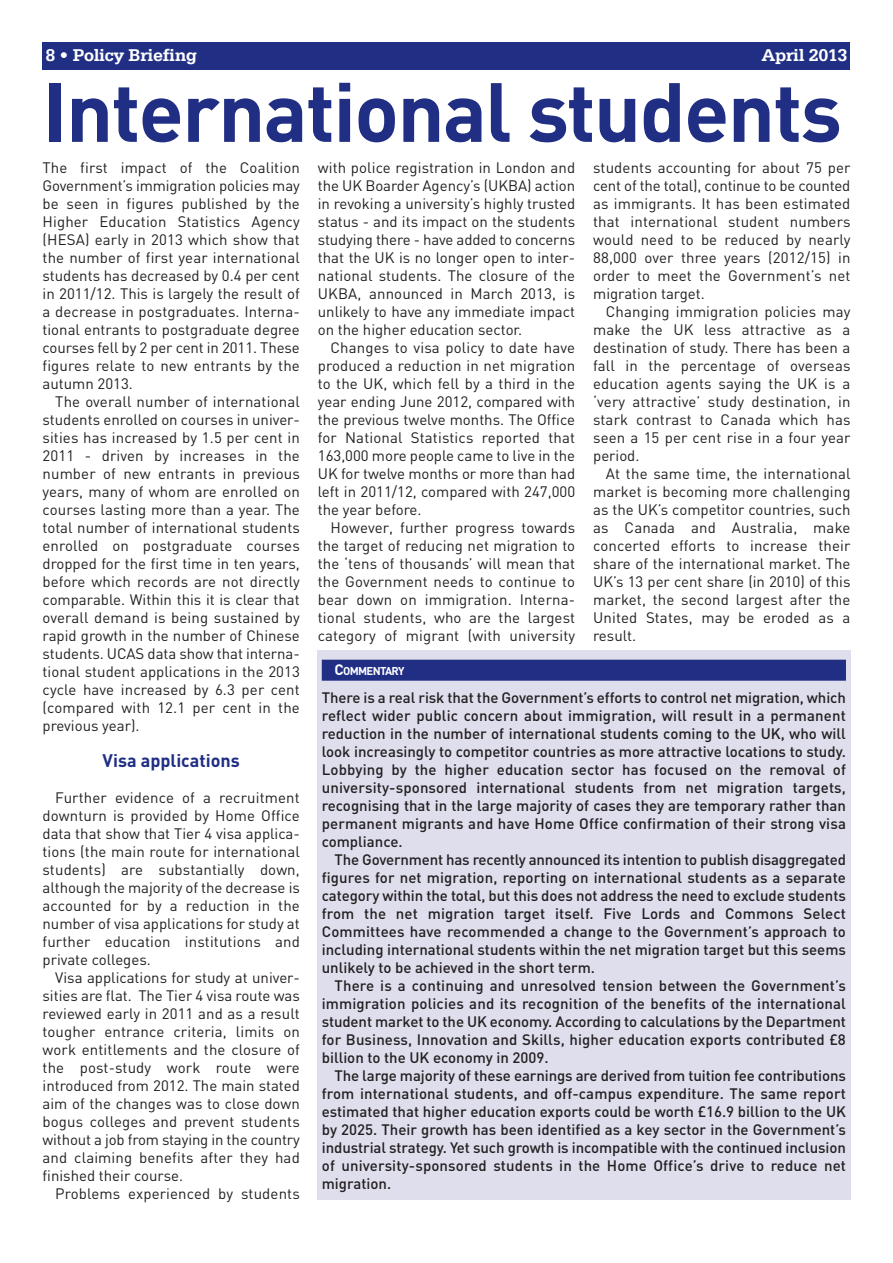
<style>
.page{position:relative;width:893px;height:1263px;background:#fff}
.page>*{position:absolute;margin:0;border:0;box-sizing:border-box;transform-origin:0 0}
.t1{font:700 82.5px "DIN";letter-spacing:-.02em;color:#202e84}
.t2{font:700 18px "Serifa";letter-spacing:-.025em;color:#fff}
.t3{font:700 18px "DIN";color:#202e84}
.t4{font:15px/18px "DIN";letter-spacing:.01em;color:#231f20;text-align:justify}
.t5{font:500 15px/18px "DIN";color:#231f20;text-align:justify}
.t6{font:700 11.25px "DIN";letter-spacing:-.06em;color:#fff}
.s1{font-size:15px}
</style>
<div class="page">
<div style="left:43px;top:43px;width:807px;height:27px;background:#202e84"></div>
<div style="left:317px;top:651px;width:533px;height:549px;background:#dedeed"></div>
<div style="left:322px;top:660px;width:524px;height:21px;background:#202e84"></div>
<p class="t2" style="left:46px;top:49px;width:153px">8 • Policy Briefing</p>
<p class="t2" style="left:762px;top:49px;width:87px">April 2013</p>
<h1 class="t1" style="left:43px;top:65px;width:801px">International students</h1>
<p class="t4" style="left:43px;top:159px;width:259px">The first impact of the Coalition Government’s immigration policies may be seen in figures published by the Higher Education Statistics Agency (HESA) early in 2013 which show that the number of first year international students has decreased by 0.4 per cent in 2011/12. This is largely the result of a decrease in postgraduates. Interna&shy;tional entrants to postgraduate degree courses fell by 2 per cent in 2011. These figures relate to new entrants by the autumn 2013.</p>
<p class="t4" style="left:43px;top:393px;width:259px;text-indent:13px">The overall number of international students enrolled on courses in univer&shy;sities has increased by 1.5 per cent in 2011 - driven by increases in the number of new entrants in previous years, many of whom are enrolled on courses lasting more than a year. The total number of international students enrolled on postgraduate courses dropped for the first time in ten years, before which records are not directly comparable. Within this it is clear that overall demand is being sustained by rapid growth in the number of Chinese students. UCAS data show that interna&shy;tional student applications in the 2013 cycle have increased by 6.3 per cent (compared with 12.1 per cent in the previous year).</p>
<p class="t3" style="left:103px;top:750px;width:139px">Visa applications</p>
<p class="t4" style="left:43px;top:789px;width:259px;text-indent:13px">Further evidence of a recruitment downturn is provided by Home Office data that show that Tier 4 visa applica&shy;tions (the main route for international students) are substantially down, although the majority of the decrease is accounted for by a reduction in the number of visa applications for study at further education institutions and private colleges.</p>
<p class="t4" style="left:43px;top:969px;width:259px;text-indent:13px">Visa applications for study at univer&shy;sities are flat. The Tier 4 visa route was reviewed early in 2011 and as a result tougher entrance criteria, limits on work entitlements and the closure of the post-study work route were introduced from 2012. The main stated aim of the changes was to close down bogus colleges and prevent students without a job from staying in the country and claiming benefits after they had finished their course.</p>
<p class="t4" style="left:55px;top:1185px;width:246px">Problems experienced by students</p>
<p class="t4" style="left:318px;top:159px;width:259px">with police registration in London and the UK Boarder Agency’s (UKBA) action in revoking a university’s highly trusted status - and its impact on the students studying there - have added to concerns that the UK is no longer open to inter&shy;national students. The closure of the UKBA, announced in March 2013, is unlikely to have any immediate impact on the higher education sector.</p>
<p class="t4" style="left:318px;top:339px;width:259px;text-indent:13px">Changes to visa policy to date have produced a reduction in net migration to the UK, which fell by a third in the year ending June 2012, compared with the previous twelve months. The Office for National Statistics reported that 163,000 more people came to live in the UK for twelve months or more than had left in 2011/12, compared with 247,000 the year before.</p>
<p class="t4" style="left:318px;top:519px;width:259px;text-indent:13px">However, further progress towards the target of reducing net migration to the ‘tens of thousands’ will mean that the Government needs to continue to bear down on immigration. Interna&shy;tional students, who are the largest category of migrant (with university</p>
<p class="t4" style="left:593px;top:159px;width:259px">students accounting for about 75 per cent of the total), continue to be counted as immigrants. It has been estimated that international student numbers would need to be reduced by nearly 88,000 over three years (2012/15) in order to meet the Government’s net migration target.</p>
<p class="t4" style="left:593px;top:303px;width:259px;text-indent:13px">Changing immigration policies may make the UK less attractive as a destination of study. There has been a fall in the percentage of overseas education agents saying the UK is a ‘very attractive’ study destination, in stark contrast to Canada which has seen a 15 per cent rise in a four year period.</p>
<p class="t4" style="left:593px;top:465px;width:259px;text-indent:13px">At the same time, the international market is becoming more challenging as the UK’s competitor countries, such as Canada and Australia, make concerted efforts to increase their share of the international market. The UK’s 13 per cent share (in 2010) of this market, the second largest after the United States, may be eroded as a result.</p>
<p class="t6" style="left:335px;top:664px;width:72px"><span class="s1">C</span>OMMENTARY</p>
<p class="t5" style="left:322px;top:689px;width:526px">There is a real risk that the Government’s efforts to control net migration, which reflect wider public concern about immigration, will result in a permanent reduction in the number of international students coming to the UK, who will look increasingly to competitor countries as more attractive locations to study.<br>Lobbying by the higher education sector has focused on the removal of university-sponsored international students from net migration targets, recognising that in the large majority of cases they are temporary rather than permanent migrants and have Home Office confirmation of their strong visa compliance.</p>
<p class="t5" style="left:322px;top:851px;width:526px;text-indent:13px">The Government has recently announced its intention to publish disaggregated figures for net migration, reporting on international students as a separate category within the total, but this does not address the need to exclude students from the net migration target itself. Five Lords and Commons Select Committees have recommended a change to the Government’s approach to including international students within the net migration target but this seems unlikely to be achieved in the short term.</p>
<p class="t5" style="left:322px;top:977px;width:526px;text-indent:13px">There is a continuing and unresolved tension between the Government’s immigration policies and its recognition of the benefits of the international student market to the UK economy. According to calculations by the Department for Business, Innovation and Skills, higher education exports contributed £8 billion to the UK economy in 2009.</p>
<p class="t5" style="left:322px;top:1067px;width:526px;text-indent:13px">The large majority of these earnings are derived from tuition fee contributions from international students, and off-campus expenditure. The same report estimated that higher education exports could be worth £16.9 billion to the UK by 2025. Their growth has been identified as a key sector in the Government’s industrial strategy. Yet such growth is incompatible with the continued inclusion of university-sponsored students in the Home Office’s drive to reduce net migration.</p>
</div>
